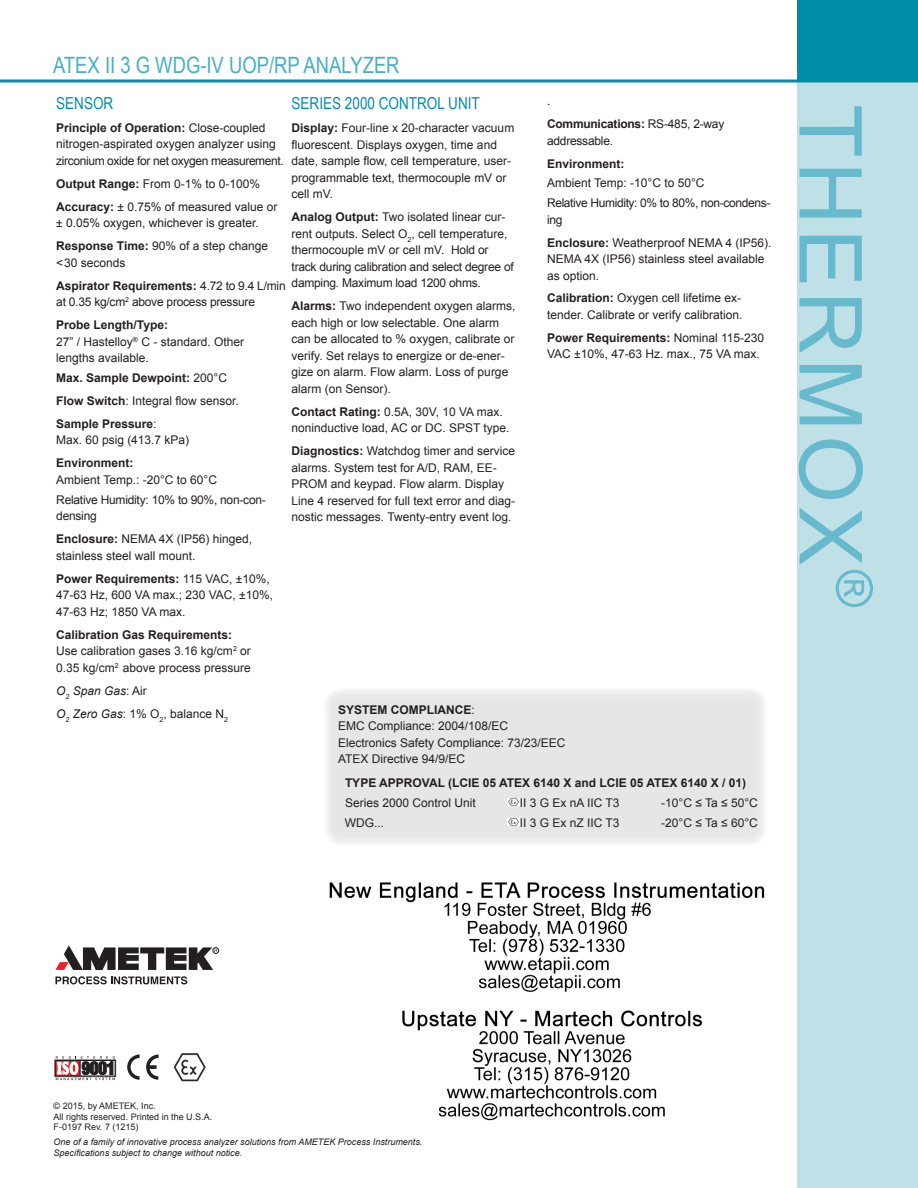
<style>
.page{position:relative;width:918px;height:1188px;background:#fff}
.page>*{position:absolute;margin:0;border:0;box-sizing:border-box;transform-origin:0 0}
.t1{font:87px "Arial";letter-spacing:.05em;color:#67bacd}
.t2{font:22.5px "Arial Narrow";color:#46afc4}
.t3{font:16.5px "Arial Narrow";color:#008da8}
.t4{font:12px/16.5px "Arial";color:#231f20}
.t5{font:700 12px/23px "Arial";color:#231f20}
.t6{font:12px/23px "Arial";letter-spacing:-.02em;color:#231f20}
.t7{font:12px/19.8px "Arial";letter-spacing:-.03em;color:#231f20}
.t8{font:700 12px/23px "Arial";letter-spacing:-.02em;color:#231f20}
.t9{font:italic 9px/10.8px "Arial";color:#231f20}
.t10{font:9px/10.8px "Arial";color:#231f20}
.s1{font-weight:700}
.s2{font-weight:400}
.s3{font-style:italic}
</style>
<div class="page">
<div style="left:797px;top:81px;width:121px;height:1107px;background:#c0e0e8"></div>
<div style="left:797px;top:0;width:121px;height:81px;background:#008da8"></div>
<hr style="left:0;top:80px;width:918px;height:2px;background:#008da8">
<svg style="left:55px;top:1056px;width:61px;height:24px"></svg>
<svg style="left:55px;top:976px;width:132px;height:8px"></svg>
<div style="left:213px;top:947px;width:6px;height:7px;border:1px solid #231f20;border-radius:50%"></div>
<svg style="left:55px;top:945px;width:162px;height:25px"></svg>
<svg style="left:127px;top:1055px;width:13px;height:25px"></svg>
<svg style="left:146px;top:1055px;width:13px;height:25px"></svg>
<img style="left:173px;top:1053px;width:33px;height:28px">
<div style="left:324px;top:689px;width:442px;height:157px;background:#e6e6e6;border-radius:18px"></div>
<div style="left:324px;top:688px;width:443px;height:158px;border:1px solid #060806;border-radius:18px"></div>
<svg style="left:508px;top:798px;width:12px;height:8px"></svg>
<svg style="left:508px;top:818px;width:12px;height:8px"></svg>
<img style="left:329px;top:882px;width:436px;height:239px">
<h2 class="t2" style="left:53px;top:49px;width:348px">ATEX II 3 G WDG-IV UOP/RP ANALYZER</h2>
<h3 class="t3" style="left:56px;top:91px;width:59px">SENSOR</h3>
<p class="t4" style="left:56px;top:120px;width:229px"><span class="s1">Principle of Operation:</span> Close-coupled nitrogen-aspirated oxygen analyzer using zirconium oxide for net oxygen measurement.</p>
<p class="t4" style="left:56px;top:172px;width:223px;line-height:23px"><span class="s1">Output Range:</span> From 0-1% to 0-100%<br><span class="s1">Accuracy:</span> ± 0.75% of measured value or</p>
<p class="t4" style="left:56px;top:212px;width:213px;line-height:23px">± 0.05% oxygen, whichever is greater.<br><span class="s1">Response Time:</span> 90% of a step change</p>
<p class="t4" style="left:56px;top:251px;width:231px;line-height:23px">&lt; 30 seconds<br><span class="s1">Aspirator Requirements:</span> 4.72 to 9.4 L/min</p>
<p class="t6" style="left:56px;top:291px;width:200px">at 0.35 kg/cm<sup>2</sup> above process pressure<br><span class="s1">Probe Length/Type:</span></p>
<p class="t4" style="left:56px;top:333px;width:189px">27” / Hastelloy<sup>®</sup> C - standard. Other lengths available.</p>
<p class="t5" style="left:56px;top:367px;width:184px">Max. Sample Dewpoint: <span class="s2">200°C<br></span>Flow Switch<span class="s2">: Integral flow sensor.<br></span>Sample Pressure<span class="s2">:</span></p>
<p class="t4" style="left:56px;top:432px;width:134px">Max. 60 psig (413.7 kPa)</p>
<p class="t5" style="left:56px;top:452px;width:79px">Environment:</p>
<p class="t6" style="left:56px;top:470px;width:211px;line-height:19.8px">Ambient Temp.: -20°C to 60°C<br>Relative Humidity: 10% to 90%, non-con-</p>
<p class="t4" style="left:56px;top:505px;width:198px;line-height:23px">densing<br><span class="s1">Enclosure:</span> NEMA 4X (IP56) hinged,</p>
<p class="t4" style="left:56px;top:544px;width:215px;line-height:23px">stainless steel wall mount.<br><span class="s1">Power Requirements:</span> 115 VAC, ±10%,</p>
<p class="t4" style="left:56px;top:587px;width:218px">47-63 Hz, 600 VA max.; 230 VAC, ±10%,<br>47-63 Hz; 1850 VA max.</p>
<p class="t4" style="left:56px;top:626px;width:196px"><span class="s1">Calibration Gas Requirements:<br></span>Use calibration gases 3.16 kg/cm<sup>2</sup> or<br>0.35 kg/cm<sup>2</sup> above process pressure</p>
<p class="t4" style="left:56px;top:679px;width:173px;line-height:23px"><span class="s3">O</span><sub>2</sub> <span class="s3">Span Gas</span>: Air<br><span class="s3">O</span><sub>2</sub> <span class="s3">Zero Gas</span>: 1% O<sub>2</sub>, balance N<sub>2</sub></p>
<h3 class="t3" style="left:292px;top:91px;width:190px">SERIES 2000 CONTROL UNIT</h3>
<p class="t4" style="left:292px;top:120px;width:224px"><span class="s1">Display:</span> Four-line x 20-character vacuum fluorescent. Displays oxygen, time and date, sample flow, cell temperature, user&shy;programmable text, thermocouple mV or cell mV.</p>
<p class="t4" style="left:292px;top:209px;width:224px"><span class="s1">Analog Output:</span> Two isolated linear cur&shy;rent outputs. Select O<sub>2</sub>, cell temperature, thermocouple mV or cell mV. Hold or track during calibration and select degree of damping. Maximum load 1200 ohms.</p>
<p class="t4" style="left:292px;top:298px;width:225px"><span class="s1">Alarms:</span> Two independent oxygen alarms, each high or low selectable. One alarm can be allocated to % oxygen, calibrate or verify. Set relays to energize or de-ener&shy;gize on alarm. Flow alarm. Loss of purge alarm (on Sensor).</p>
<p class="t4" style="left:292px;top:403px;width:219px"><span class="s1">Contact Rating:</span> 0.5A, 30V, 10 VA max. noninductive load, AC or DC. SPST type.</p>
<p class="t4" style="left:292px;top:443px;width:225px"><span class="s1">Diagnostics:</span> Watchdog timer and service alarms. System test for A/D, RAM, EE-PROM and keypad. Flow alarm. Display Line 4 reserved for full text error and diag&shy;nostic messages. Twenty-entry event log.</p>
<p class="t8" style="left:547px;top:90px;width:179px"><span class="s2">.<br></span>Communications: <span class="s2">RS-485, 2-way</span></p>
<p class="t6" style="left:547px;top:129px;width:68px">addressable.</p>
<p class="t5" style="left:547px;top:152px;width:79px">Environment:</p>
<p class="t7" style="left:547px;top:173px;width:225px">Ambient Temp: -10°C to 50°C<br>Relative Humidity: 0% to 80%, non-condens-</p>
<p class="t4" style="left:547px;top:208px;width:226px;line-height:23px">ing<br><span class="s1">Enclosure:</span> Weatherproof NEMA 4 (IP56).</p>
<p class="t4" style="left:547px;top:251px;width:219px">NEMA 4X (IP56) stainless steel available as option.</p>
<p class="t4" style="left:547px;top:290px;width:197px"><span class="s1">Calibration:</span> Oxygen cell lifetime ex&shy;tender. Calibrate or verify calibration.</p>
<p class="t4" style="left:547px;top:330px;width:219px"><span class="s1">Power Requirements:</span> Nominal 115-230<br>VAC ±10%, 47-63 Hz. max., 75 VA max.</p>
<p class="t4" style="left:338px;top:701px;width:229px"><span class="s1">SYSTEM COMPLIANCE</span>:<br>EMC Compliance: 2004/108/EC<br>Electronics Safety Compliance: 73/23/EEC<br>ATEX Directive 94/9/EC</p>
<p class="t5" style="left:345px;top:772px;width:403px">TYPE APPROVAL (LCIE 05 ATEX 6140 X and LCIE 05 ATEX 6140 X / 01)</p>
<p class="t4" style="left:345px;top:794px;width:132px">Series 2000 Control Unit</p>
<p class="t4" style="left:520px;top:794px;width:101px">II 3 G Ex nA IIC T3</p>
<p class="t4" style="left:661px;top:794px;width:98px">-10°C ≤ Ta ≤ 50°C</p>
<p class="t4" style="left:345px;top:814px;width:41px">WDG...</p>
<p class="t4" style="left:520px;top:814px;width:101px">II 3 G Ex nZ IIC T3</p>
<p class="t4" style="left:661px;top:814px;width:98px">-20°C ≤ Ta ≤ 60°C</p>
<h1 class="t1" style="left:887px;top:104px;width:504px;rotate:90deg">THERMOX<sup>®</sup></h1>
<p class="t10" style="left:54px;top:1100px;width:160px">© 2015, by AMETEK, Inc.<br>All rights reserved. Printed in the U.S.A.<br>F-0197 Rev. 7 (1215)</p>
<p class="t9" style="left:54px;top:1137px;width:370px">One of a family of innovative process analyzer solutions from AMETEK Process Instruments.<br>Specifications subject to change without notice.</p>
</div>
